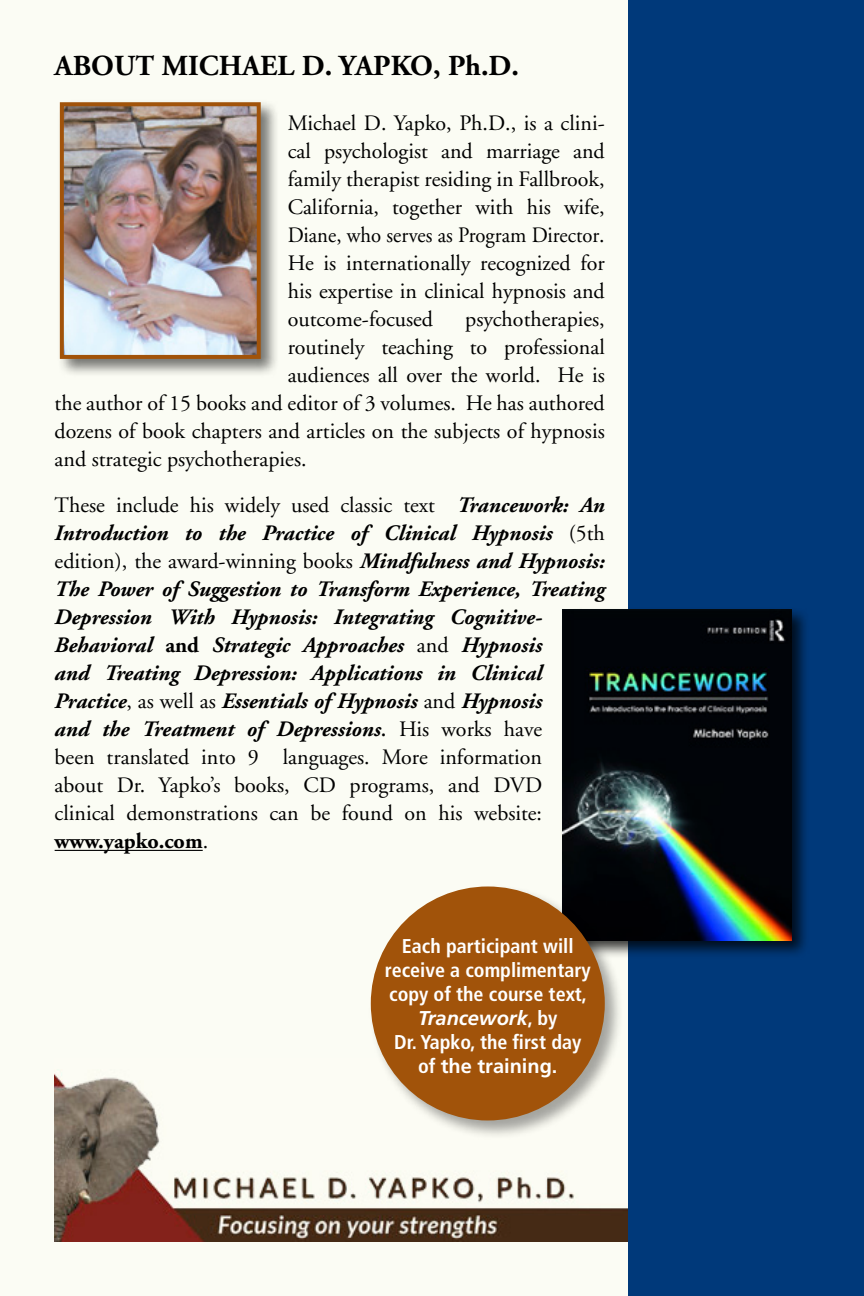
<style>
.page{position:relative;width:864px;height:1296px;background:#fbfcf4}
.page>*{position:absolute;margin:0;border:0;box-sizing:border-box;transform-origin:0 0}
.t1{font:700 29px "Adobe Garamond";color:#000}
.t2{font:italic 700 22px/28px "Adobe Garamond";color:#000}
.t3{font:22px/28px "Adobe Garamond";color:#000;text-align:justify}
.t4{font:700 condensed 20px/24px "Frutiger";color:#fff;text-align:center}
.s1{font-weight:400;font-style:normal}
.s2{font-style:normal}
.s3{font-weight:600;font-style:normal}
.s4{font-style:italic;font-stretch:normal}
.s5{font-stretch:normal}
</style>
<div class="page">
<img style="left:54px;top:1073px;width:574px;height:169px">
<div style="left:628px;top:0;width:236px;height:1296px;background:#00397a"></div>
<hr style="left:55px;top:850px;width:148px;height:1px;background:#000">
<div style="left:560px;top:607px;width:251px;height:352px;background:#000;opacity:.75"></div>
<img style="left:563px;top:610px;width:228px;height:330px">
<div style="left:57px;top:99px;width:223px;height:279px;background:#000;opacity:.53"></div>
<img style="left:65px;top:107px;width:191px;height:247px">
<div style="left:60px;top:102px;width:201px;height:257px;border:4px solid #a1530a"></div>
<div style="left:368px;top:884px;width:256px;height:255px;background:#000;opacity:.35"></div>
<div style="left:371px;top:886px;width:234px;height:234px;background:#a1530a;border-radius:50%"></div>
<h1 class="t1" style="left:55px;top:50px;width:466px">ABOUT MICHAEL D. YAPKO, Ph.D.</h1>
<p class="t3" style="left:288px;top:110px;width:319px">Michael D. Yapko, Ph.D., is a clini&shy;cal psychologist and marriage and family therapist residing in Fallbrook, California, together with his wife, Diane, who serves as Program Director.<br>He is internationally recognized for his expertise in clinical hypnosis and outcome-focused</p>
<p class="t3" style="left:465px;top:306px;width:141px">psychotherapies,</p>
<p class="t3" style="left:288px;top:334px;width:319px">routinely teaching to professional</p>
<p class="t3" style="left:288px;top:362px;width:319px">audiences all over the world. He is</p>
<p class="t3" style="left:55px;top:390px;width:552px">the author of 15 books and editor of 3 volumes. He has authored</p>
<p class="t3" style="left:55px;top:418px;width:552px">dozens of book chapters and articles on the subjects of hypnosis</p>
<p class="t3" style="left:55px;top:446px;width:253px">and strategic psychotherapies.</p>
<p class="t2" style="left:55px;top:492px;width:552px"><span class="s1">These include his widely used classic text</span> Trancework: An Introduction to the Practice of Clinical Hypnosis <span class="s1">(5th edition), the award-winning books</span> Mindfulness and Hypnosis:<br>The Power of Suggestion to Transform Experience, Treating Depression With Hypnosis: Integrating Cognitive-Behavioral <span class="s2">and</span> Strategic Approaches <span class="s1">and</span> Hypnosis<br>and Treating Depression: Applications in Clinical Practice<span class="s1">, as well as</span> Essentials of Hypnosis <span class="s1">and</span> Hypnosis<br>and the Treatment of Depressions<span class="s3">.</span> <span class="s1">His works have<br>been translated into 9 languages. More information<br>about Dr. Yapko’s books, CD programs, and DVD clinical demonstrations can be found on his website: </span><span class="s2">www.yapko.com</span><span class="s1">.</span></p>
<p class="t4" style="left:385px;top:934px;width:207px">Each participant will receive a complimentary copy of the course text,<br><span class="s4">Trancework</span>, by<br>Dr. Yapko, the first day of <span class="s5">the training.</span></p>
</div>
